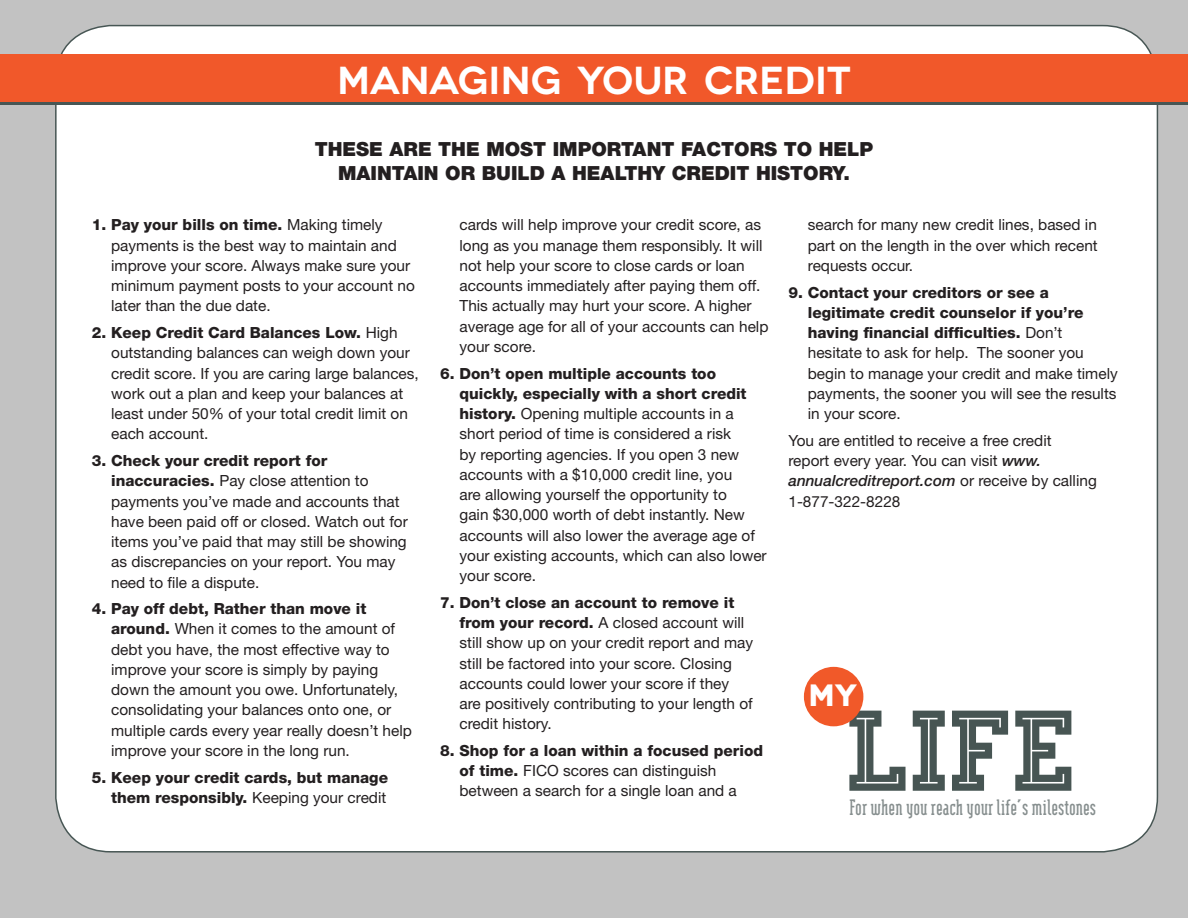
<style>
.page{position:relative;width:1188px;height:918px;background:#c2c2c2}
.page>*{position:absolute;margin:0;border:0;box-sizing:border-box;transform-origin:0 0}
.t1{font:114.45px "Homestead Inline";color:#475553}
.t2{font:600 39px "Novecentowide";color:#fff}
.t3{font:700 30.75px "Novecentowide";color:#fff}
.t4{font:700 26.7px "Modular Serif";color:#868e8e}
.t5{font:900 19.5px/24px "Helvetica Neue";color:#231f20;text-align:center}
.t6{font:15.3px/20.2px "Helvetica Neue";color:#231f20}
.t7{font:800 15.3px/20.2px "Helvetica Neue";color:#231f20;text-align:right}
.s1{font-weight:800}
.s2{font-weight:400}
.s3{font-weight:500;font-style:italic}
</style>
<div class="page">
<div style="left:56px;top:26px;width:1101px;height:826px;background:#fff;border-radius:55px"></div>
<div style="left:0;top:58px;width:1188px;height:47px;background:#475654"></div>
<div style="left:0;top:54px;width:1188px;height:48px;background:#f1582a"></div>
<div style="left:804px;top:667px;width:59px;height:59px;background:#f15929;border-radius:50%"></div>
<p class="t2" style="left:337px;top:57px;width:515px">MANAGING YOUR CREDIT</p>
<p class="t5" style="left:315px;top:137px;width:560px">THESE ARE THE MOST IMPORTANT FACTORS TO HELP<br>MAINTAIN OR BUILD A HEALTHY CREDIT HISTORY.</p>
<p class="t6" style="left:111px;top:215px;width:305px;text-indent:-19px"><span class="s1">1. Pay your bills on time.</span> Making timely payments is the best way to maintain and improve your score. Always make sure your minimum payment posts to your account no later than the due date.</p>
<p class="t6" style="left:111px;top:322px;width:309px;text-indent:-19px"><span class="s1">2. Keep Credit Card Balances Low.</span> High outstanding balances can weigh down your credit score. If you are caring large balances, work out a plan and keep your balances at least under 50% of your total credit limit on each account.</p>
<p class="t6" style="left:111px;top:450px;width:298px;text-indent:-19px"><span class="s1">3. Check your credit report for inaccuracies.</span> Pay close attention to payments you’ve made and accounts that have been paid off or closed. Watch out for items you’ve paid that may still be showing as discrepancies on your report. You may need to file a dispute.</p>
<p class="t6" style="left:111px;top:598px;width:302px;text-indent:-19px"><span class="s1">4. Pay off debt, Rather than move it around.</span> When it comes to the amount of debt you have, the most effective way to improve your score is simply by paying down the amount you owe. Unfortunately, consolidating your balances onto one, or multiple cards every year really doesn’t help improve your score in the long run.</p>
<p class="t7" style="left:92px;top:767px;width:298px">5. Keep your credit cards, but manage them responsibly. <span class="s2">Keeping your credit</span></p>
<p class="t6" style="left:460px;top:215px;width:310px">cards will help improve your credit score, as long as you manage them responsibly. It will not help your score to close cards or loan accounts immediately after paying them off.<br>This actually may hurt your score. A higher average age for all of your accounts can help your score.</p>
<p class="t6" style="left:460px;top:363px;width:309px;text-indent:-19px"><span class="s1">6. Don’t open multiple accounts too quickly, especially with a short credit history.</span> Opening multiple accounts in a short period of time is considered a risk<br>by reporting agencies. If you open 3 new accounts with a $10,000 credit line, you<br>are allowing yourself the opportunity to<br>gain $30,000 worth of debt instantly. New accounts will also lower the average age of your existing accounts, which can also lower your score.</p>
<p class="t6" style="left:460px;top:592px;width:295px;text-indent:-19px"><span class="s1">7. Don’t close an account to remove it from your record.</span> A closed account will still show up on your credit report and may still be factored into your score. Closing accounts could lower your score if they are positively contributing to your length of credit history.</p>
<p class="t6" style="left:460px;top:740px;width:305px;text-indent:-19px"><span class="s1">8. Shop for a loan within a focused period of time.</span> FICO scores can distinguish between a search for a single loan and a</p>
<p class="t6" style="left:808px;top:215px;width:291px;text-align:justify">search for many new credit lines, based in part on the length in the over which recent requests occur.</p>
<p class="t6" style="left:808px;top:282px;width:311px;text-indent:-19px"><span class="s1">9. Contact your creditors or see a legitimate credit counselor if you’re having financial difficulties.</span> Don’t hesitate to ask for help. The sooner you begin to manage your credit and make timely payments, the sooner you will see the results in your score.</p>
<p class="t6" style="left:788px;top:430px;width:310px">You are entitled to receive a free credit<br>report every year. You can visit <span class="s3">www. annualcreditreport.com</span> or receive by calling 1-877-322-8228</p>
<p class="t3" style="left:809px;top:676px;width:50px">My</p>
<p class="t1" style="left:849px;top:684px;width:231px">Life</p>
<p class="t4" style="left:849px;top:795px;width:248px">For when you reach your life’s milestones</p>
</div>
